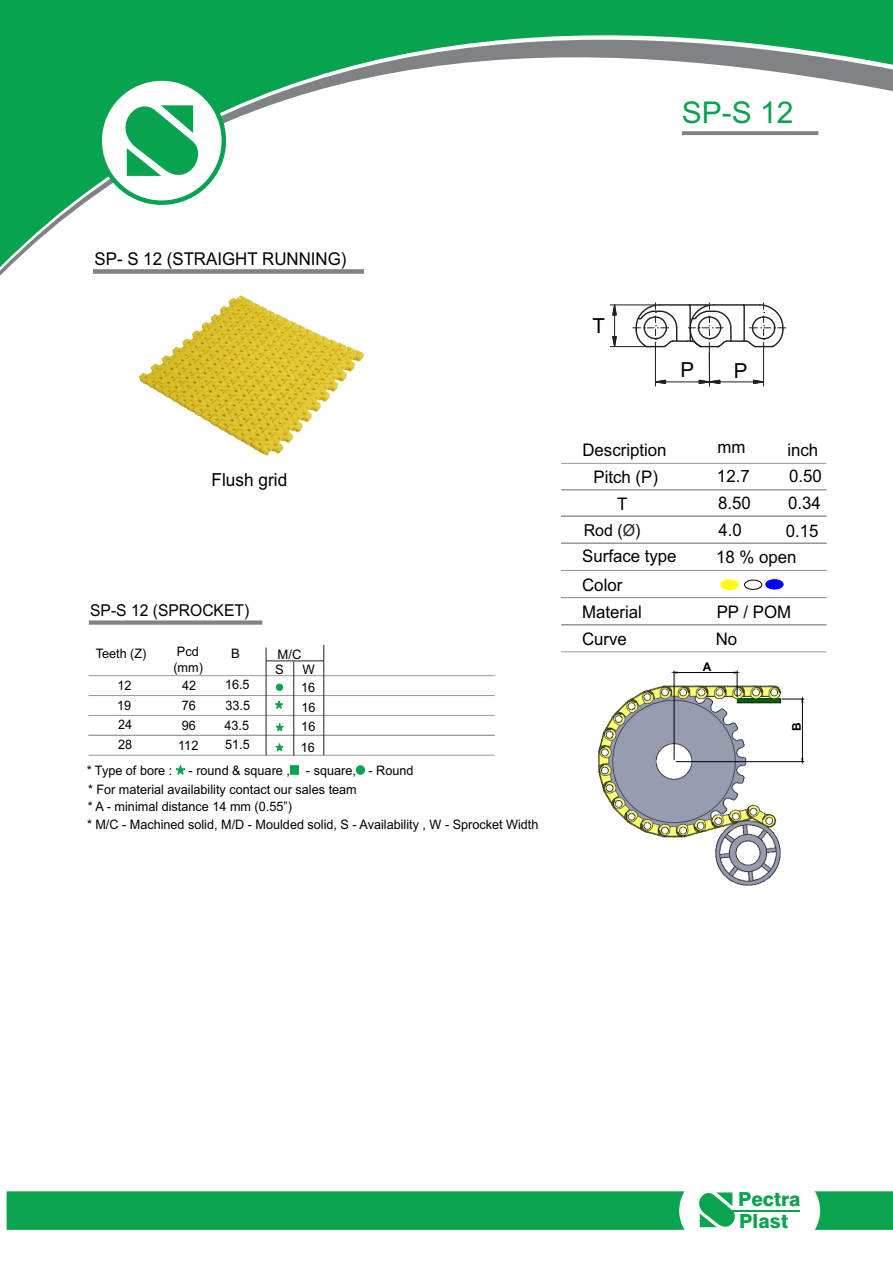
<style>
.page{position:relative;width:893px;height:1263px;background:#fff}
.page>*{position:absolute;margin:0;border:0;box-sizing:border-box;transform-origin:0 0}
.t1{font:30px "Arial";color:#08a34f}
.t2{font:20.7px "Arial";color:#000}
.t3{font:800 19.35px/21.9px "Swiss 721 BT";color:#0aa34f}
.t4{font:18px "Arial";color:#000;scale:.96 1}
.t5{font:17.7px "Arial";color:#000;scale:.96 1}
.t6{font:17.4px/26.5px "Arial";color:#000;text-align:center}
.t7{font:16.95px "Arial";color:#000}
.t8{font:16.5px "Arial";color:#000}
.t9{font:16.35px "Arial";color:#000;scale:.96 1}
.t10{font:13.05px/19.8px "Arial";color:#000}
.t11{font:700 12px "Arial";color:#000}
.s1{color:#231f20}
</style>
<div class="page">
<img style="left:138px;top:295px;width:227px;height:161px">
<svg style="left:0;top:0;width:893px;height:267px"></svg>
<svg style="left:7px;top:1191px;width:886px;height:39px;background:#2aaf66"></svg>
<svg style="left:97px;top:76px;width:129px;height:129px"></svg>
<svg style="left:111px;top:96px;width:98px;height:92px"></svg>
<hr style="left:88px;top:675px;width:407px;height:1px;background:#999">
<hr style="left:88px;top:695px;width:407px;height:1px;background:#999">
<hr style="left:88px;top:715px;width:407px;height:1px;background:#999">
<svg style="left:682px;top:131px;width:136px;height:4px"></svg>
<svg style="left:89px;top:620px;width:173px;height:5px"></svg>
<svg style="left:93px;top:269px;width:271px;height:5px"></svg>
<hr style="left:561px;top:463px;width:265px;height:1px;background:#999">
<hr style="left:561px;top:489px;width:265px;height:1px;background:#999">
<hr style="left:561px;top:516px;width:265px;height:1px;background:#999">
<hr style="left:88px;top:735px;width:407px;height:1px;background:#999">
<hr style="left:88px;top:755px;width:407px;height:1px;background:#999">
<hr style="left:666px;top:382px;width:33px;height:1px;background:#211f1f">
<hr style="left:709px;top:347px;width:1px;height:39px;background:#211f1f">
<hr style="left:720px;top:382px;width:33px;height:1px;background:#211f1f">
<hr style="left:610px;top:346px;width:41px;height:1px;background:#211f1f">
<hr style="left:610px;top:305px;width:45px;height:1px;background:#211f1f">
<hr style="left:655px;top:347px;width:1px;height:39px;background:#211f1f">
<hr style="left:763px;top:347px;width:1px;height:39px;background:#211f1f">
<svg style="left:633px;top:303px;width:153px;height:46px"></svg>
<svg style="left:612px;top:304px;width:5px;height:44px"></svg>
<svg style="left:656px;top:380px;width:10px;height:4px"></svg>
<svg style="left:699px;top:380px;width:21px;height:4px"></svg>
<svg style="left:753px;top:380px;width:12px;height:4px"></svg>
<img style="left:598px;top:670px;width:207px;height:216px">
<hr style="left:674px;top:671px;width:1px;height:88px;background:#000">
<hr style="left:676px;top:761px;width:128px;height:1px;background:#000">
<svg style="left:673px;top:671px;width:65px;height:26px"></svg>
<svg style="left:782px;top:698px;width:22px;height:64px"></svg>
<svg style="left:176px;top:765px;width:9px;height:10px"></svg>
<svg style="left:290px;top:765px;width:9px;height:10px"></svg>
<div style="left:356px;top:765px;width:9px;height:10px;background:#08a34f;border:1px solid #08a34f;border-radius:50%"></div>
<hr style="left:293px;top:661px;width:1px;height:95px;background:#231f20">
<svg style="left:275px;top:723px;width:9px;height:9px"></svg>
<svg style="left:275px;top:743px;width:9px;height:9px"></svg>
<hr style="left:266px;top:647px;width:1px;height:108px;background:#231f20">
<hr style="left:266px;top:660px;width:46px;height:1px;background:#231f20">
<hr style="left:323px;top:645px;width:1px;height:110px;background:#231f20">
<svg style="left:312px;top:660px;width:12px;height:1px"></svg>
<div style="left:276px;top:684px;width:7px;height:7px;background:#08a34f;border:1px solid #08a34f;border-radius:50%"></div>
<svg style="left:275px;top:701px;width:8px;height:8px"></svg>
<hr style="left:561px;top:543px;width:265px;height:1px;background:#999">
<hr style="left:561px;top:570px;width:265px;height:1px;background:#999">
<div style="left:720px;top:580px;width:18px;height:10px;background:#ff0;border:1px solid #ff0;border-radius:50%"></div>
<hr style="left:561px;top:597px;width:265px;height:1px;background:#999">
<div style="left:744px;top:580px;width:18px;height:10px;background:#fff;border:1px solid #000;border-radius:50%"></div>
<div style="left:765px;top:579px;width:18px;height:10px;background:#00f;border:1px solid #00f;border-radius:50%"></div>
<hr style="left:561px;top:624px;width:265px;height:1px;background:#999">
<hr style="left:561px;top:651px;width:265px;height:1px;background:#999">
<h3 class="t5" style="left:95px;top:252px;width:264px">SP- S 12 (STRAIGHT RUNNING)</h3>
<h1 class="t1" style="left:682px;top:101px;width:113px">SP-S 12</h1>
<h2 class="t2" style="left:593px;top:318px;width:14px">T</h2>
<h2 class="t2" style="left:681px;top:362px;width:15px">P</h2>
<h2 class="t2" style="left:734px;top:363px;width:15px">P</h2>
<h3 class="t6" style="left:582px;top:439px;width:86px">Description</h3>
<h3 class="t6" style="left:717px;top:436px;width:30px">mm</h3>
<h3 class="t6" style="left:787px;top:438px;width:32px">inch</h3>
<h3 class="t4" style="left:212px;top:472px;width:80px">Flush grid</h3>
<h3 class="t6" style="left:593px;top:465px;width:66px">Pitch (P)<br>T</h3>
<p class="t7" style="left:717px;top:470px;width:34px">12.7</p>
<h3 class="t6" style="left:789px;top:464px;width:34px">0.50</h3>
<h3 class="t6" style="left:718px;top:491px;width:34px">8.50</h3>
<h3 class="t6" style="left:788px;top:491px;width:34px">0.34</h3>
<p class="t8" style="left:584px;top:524px;width:58px">Rod (<span class="s1">Ø</span>)</p>
<h3 class="t6" style="left:718px;top:518px;width:25px">4.0</h3>
<h3 class="t6" style="left:786px;top:519px;width:34px">0.15</h3>
<p class="t9" style="left:90px;top:604px;width:167px">SP-S 12 (SPROCKET)</p>
<p class="t10" style="left:96px;top:645px;width:52px">Teeth (Z)</p>
<p class="t10" style="left:177px;top:643px;width:23px">Pcd</p>
<p class="t10" style="left:173px;top:659px;width:31px">(mm)</p>
<p class="t10" style="left:117px;top:677px;width:16px;text-align:justify">12<br>19<br>24</p>
<p class="t10" style="left:182px;top:676px;width:16px">42</p>
<p class="t10" style="left:182px;top:697px;width:16px">76<br>96</p>
<p class="t10" style="left:118px;top:736px;width:16px">28</p>
<p class="t10" style="left:178px;top:736px;width:22px">112</p>
<p class="t10" style="left:231px;top:644px;width:10px">B</p>
<p class="t10" style="left:225px;top:676px;width:27px;text-align:justify">16.5<br>33.5<br>43.5<br>51.5</p>
<p class="t10" style="left:275px;top:648px;width:28px;line-height:14.9px">M/C<br>S</p>
<p class="t10" style="left:301px;top:661px;width:16px;line-height:17.9px">W<br>16</p>
<p class="t10" style="left:301px;top:718px;width:16px">16</p>
<p class="t10" style="left:301px;top:698px;width:16px">16</p>
<p class="t10" style="left:301px;top:738px;width:16px">16</p>
<p class="t10" style="left:87px;top:762px;width:328px;line-height:18.8px">* Type of bore : - round &amp; square , - square, - Round * For material availability contact our sales team</p>
<p class="t10" style="left:87px;top:815px;width:453px">* M/C - Machined solid, M/D - Moulded solid, S - Availability , W - Sprocket Width</p>
<p class="t10" style="left:88px;top:798px;width:206px">* A - minimal distance 14 mm (0.55”)</p>
<h3 class="t6" style="left:582px;top:544px;width:96px">Surface type</h3>
<h3 class="t6" style="left:716px;top:545px;width:82px">18 % open</h3>
<h3 class="t6" style="left:582px;top:573px;width:61px;line-height:27px;text-align:left">Color<br>Material</h3>
<h3 class="t6" style="left:717px;top:600px;width:76px">PP / POM</h3>
<h3 class="t6" style="left:582px;top:627px;width:46px">Curve</h3>
<h3 class="t6" style="left:716px;top:627px;width:23px">No</h3>
<p class="t11" style="left:703px;top:662px;width:10px">A</p>
<p class="t11" style="left:792px;top:731px;width:10px;rotate:-90deg">B</p>
<h3 class="t3" style="left:738px;top:1190px;width:64px">Pectra<br>Plast</h3>
</div>
